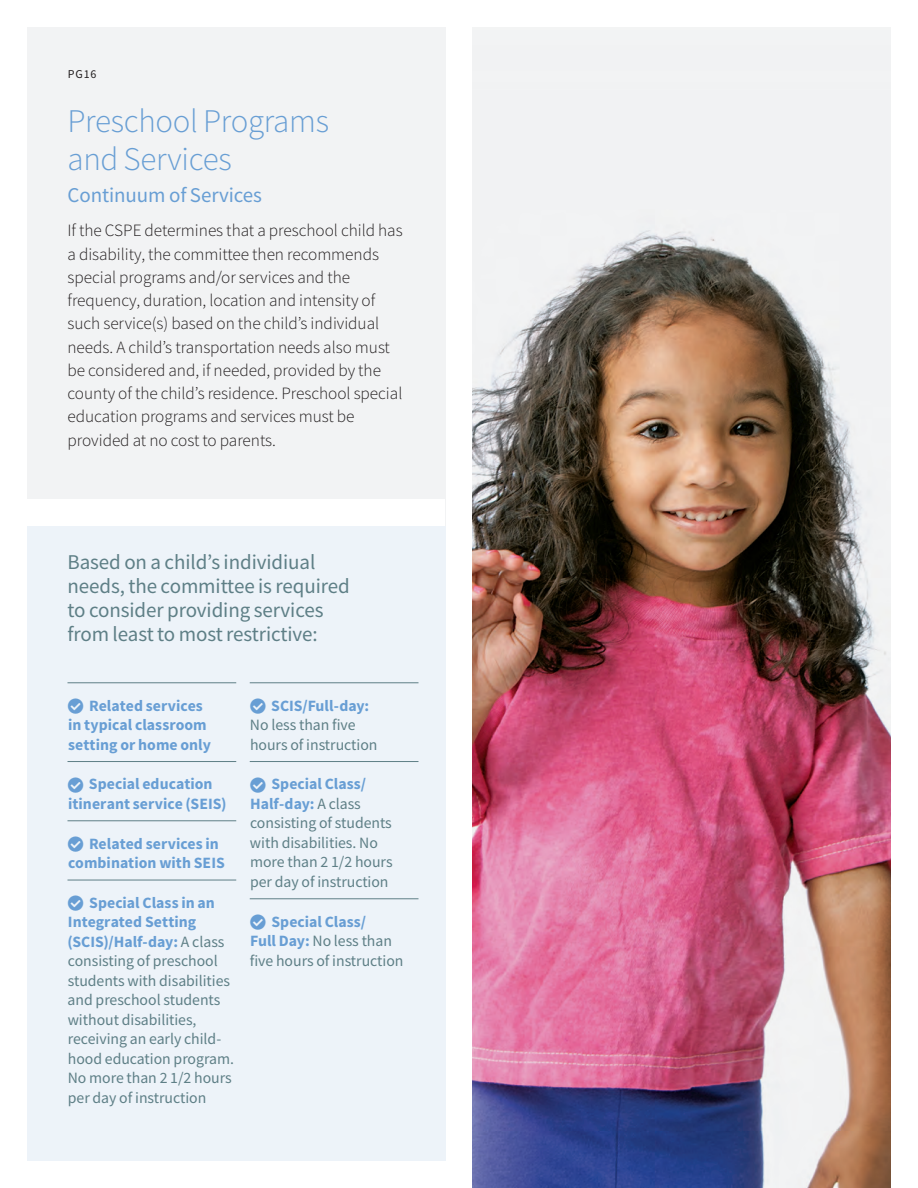
<style>
.page{position:relative;width:918px;height:1188px;background:#fff}
.page>*{position:absolute;margin:0;border:0;box-sizing:border-box;transform-origin:0 0}
.t1{font:300 33px/37.5px "Source Sans Pro";letter-spacing:-.01em;color:#689ed4}
.t2{font:21px/24px "Source Sans Pro";letter-spacing:-.005em;color:#5e7f86}
.t3{font:21px "Source Sans Pro";letter-spacing:-.005em;color:#689ed4}
.t4{font:300 17.25px/23.2px "Source Sans Pro";color:#231f20}
.t5{font:15.75px/19.5px "Source Sans Pro";color:#5e7f86}
.t6{font:700 15.75px/19.5px "Source Sans Pro";letter-spacing:.005em;color:#689ed4}
.t7{font:12px "Source Sans Pro";color:#231f20}
.s1{font-weight:700;color:#689ed4}
</style>
<div class="page">
<div style="left:27px;top:27px;width:419px;height:1134px;background:#f2f3f4"></div>
<div style="left:27px;top:526px;width:419px;height:635px;background:#edf3f9"></div>
<hr style="left:68px;top:683px;width:168px;height:1px;background:#5e7f86">
<hr style="left:68px;top:761px;width:168px;height:1px;background:#5e7f86">
<hr style="left:68px;top:821px;width:168px;height:1px;background:#5e7f86">
<hr style="left:68px;top:880px;width:168px;height:1px;background:#5e7f86">
<hr style="left:250px;top:683px;width:168px;height:1px;background:#5e7f86">
<hr style="left:250px;top:761px;width:168px;height:1px;background:#5e7f86">
<hr style="left:250px;top:899px;width:168px;height:1px;background:#5e7f86">
<div style="left:14px;top:500px;width:432px;height:26px;background:#fff"></div>
<img style="left:472px;top:27px;width:419px;height:1161px">
<p class="t7" style="left:68px;top:66px;width:30px">PG16</p>
<h1 class="t1" style="left:68px;top:103px;width:263px">Preschool Programs and Services</h1>
<p class="t3" style="left:68px;top:182px;width:196px">Continuum of Services</p>
<p class="t4" style="left:68px;top:219px;width:337px">If the CSPE determines that a preschool child has a disability, the committee then recommends special programs and/or services and the frequency, duration, location and intensity of such service(s) based on the child’s individual needs. A child’s transportation needs also must be considered and, if needed, provided by the county of the child’s residence. Preschool special education programs and services must be provided at no cost to parents.</p>
<p class="t2" style="left:68px;top:550px;width:284px">Based on a child’s individiual needs, the committee is required to consider providing services from least to most restrictive:</p>
<p class="t6" style="left:68px;top:695px;width:144px;text-indent:21px">Related services in typical classroom setting or home only</p>
<p class="t6" style="left:68px;top:774px;width:160px;text-align:center">Special education itinerant service (SEIS)</p>
<p class="t6" style="left:68px;top:833px;width:158px;text-indent:21px">Related services in combination with SEIS</p>
<p class="t5" style="left:67px;top:893px;width:168px;text-indent:22px"><span class="s1">Special Class in an<br>Integrated Setting (SCIS)/Half-day:</span> A class consisting of preschool students with disabilities and preschool students without disabilities, receiving an early child&shy;hood education program.<br>No more than 2 1/2 hours per day of instruction</p>
<p class="t5" style="left:250px;top:695px;width:129px;text-indent:21px"><span class="s1">SCIS/Full-day:<br></span>No less than five hours of instruction</p>
<p class="t5" style="left:250px;top:774px;width:144px;text-indent:21px"><span class="s1">Special Class/<br>Half-day:</span> A class consisting of students with disabilities. No more than 2 1/2 hours per day of instruction</p>
<p class="t5" style="left:250px;top:911px;width:155px;text-indent:22px"><span class="s1">Special Class/<br>Full Day:</span> No less than five hours of instruction</p>
</div>
